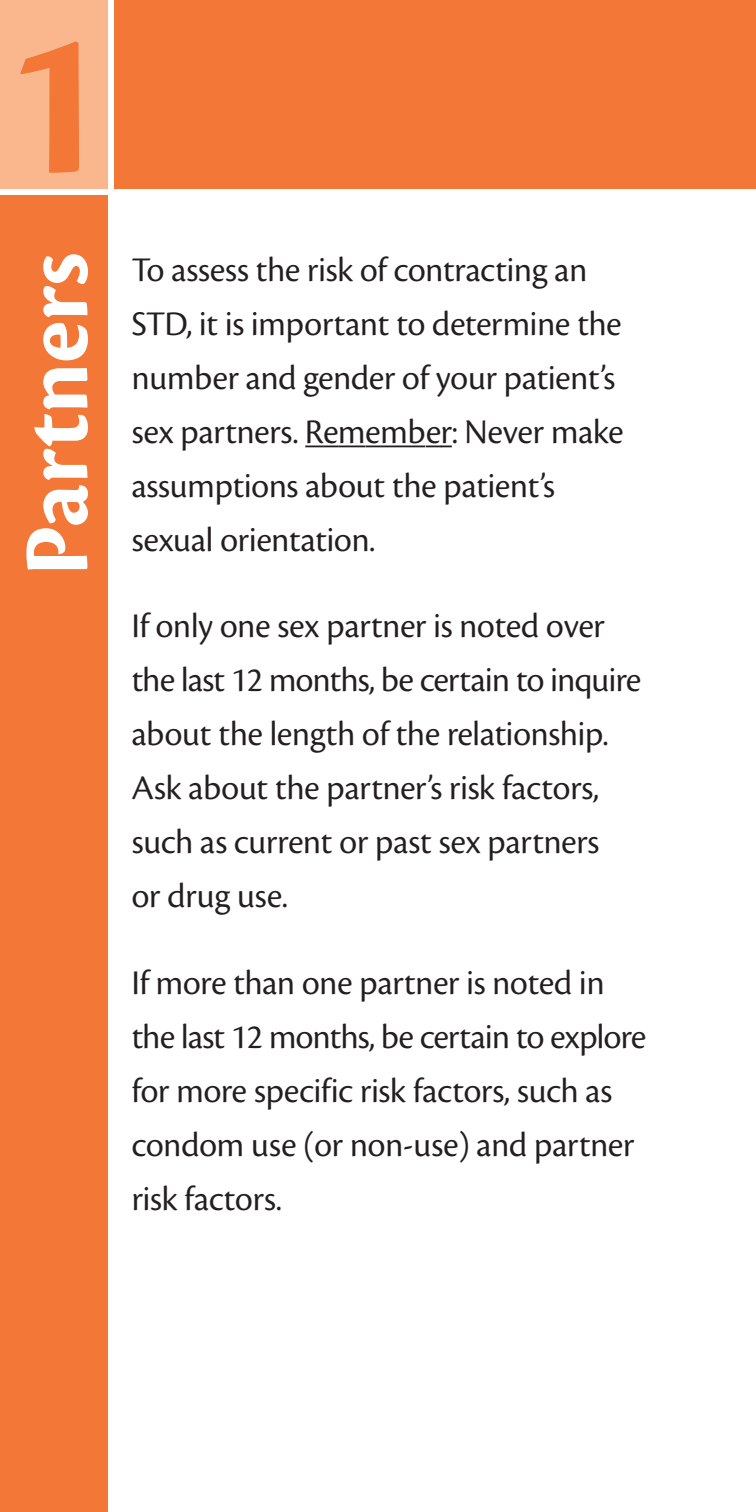
<style>
.page{position:relative;width:756px;height:1512px;background:#fff}
.page>*{position:absolute;margin:0;border:0;box-sizing:border-box;transform-origin:0 0}
.t1{font:216px "Cronos Pro Bold Disp";color:#f37736}
.t2{font:96px "Cronos Pro Bold Disp";color:#fff}
.t3{font:36px/54px "Cronos Pro Disp";color:#231f20}
</style>
<div class="page">
<div style="left:0;top:196px;width:108px;height:1316px;background:#f37736"></div>
<div style="left:0;top:0;width:108px;height:189px;background:#fab78d"></div>
<div style="left:115px;top:0;width:641px;height:189px;background:#f37736"></div>
<svg style="left:305px;top:446px;width:75px;height:1px"></svg>
<hr style="left:380px;top:446px;width:45px;height:1px;background:#231f20">
<svg style="left:426px;top:446px;width:26px;height:1px"></svg>
<hr style="left:0;top:189px;width:1px;height:189px;background:#fff">
<h1 class="t1" style="left:5px;top:30px;width:106px">1</h1>
<h2 class="t2" style="left:24px;top:575px;width:324px;rotate:-90deg">Partners</h2>
<p class="t3" style="left:132px;top:245px;width:493px">To assess the risk of contracting an<br>STD, it is important to determine the number and gender of your patient’s sex partners. Remember: Never make assumptions about the patient’s sexual orientation.</p>
<p class="t3" style="left:132px;top:602px;width:511px">If only one sex partner is noted over the last 12 months, be certain to inquire about the length of the relationship.<br>Ask about the partner’s risk factors, such as current or past sex partners<br>or drug use.</p>
<p class="t3" style="left:132px;top:958px;width:516px">If more than one partner is noted in the last 12 months, be certain to explore for more specific risk factors, such as condom use (or non-use) and partner risk factors.</p>
</div>
